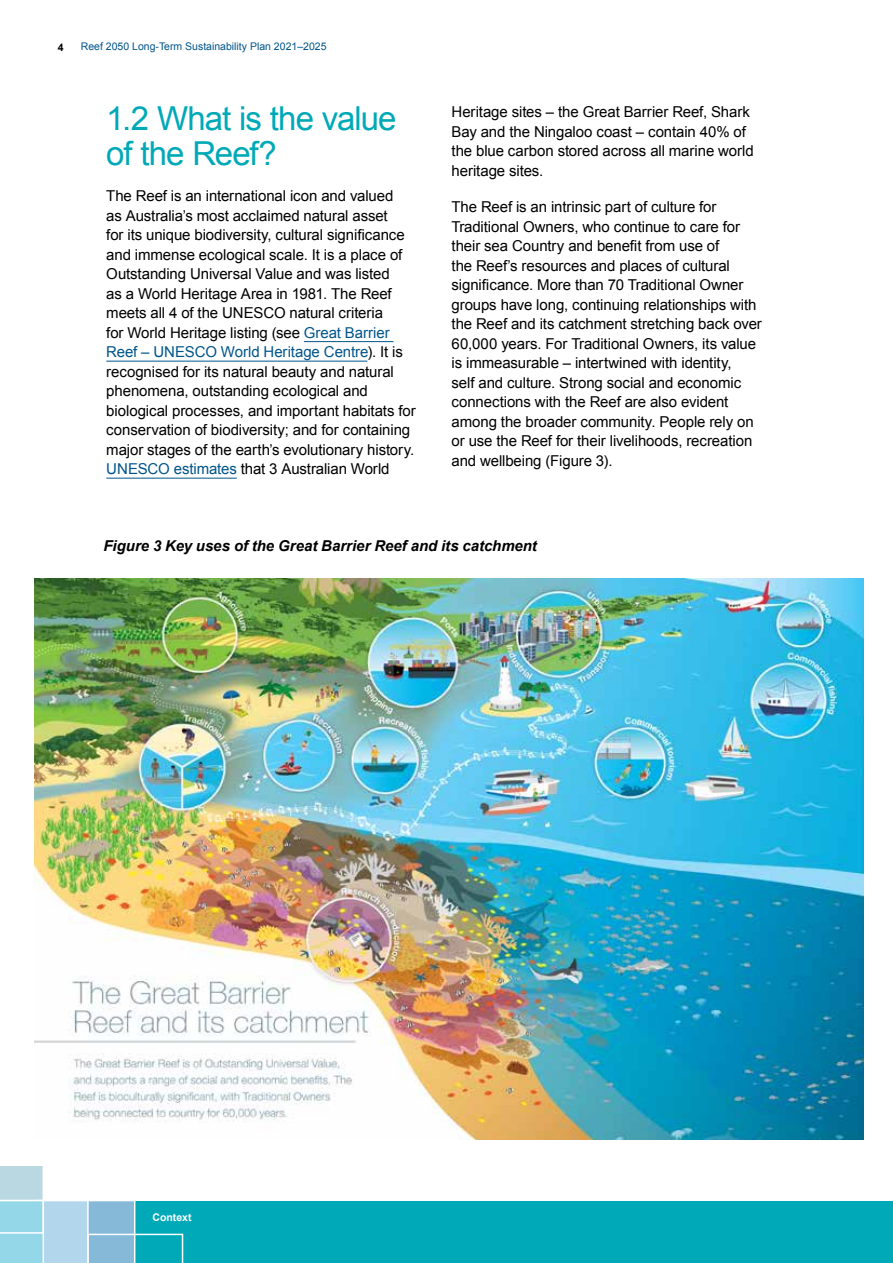
<style>
.page{position:relative;width:893px;height:1263px;background:#fff}
.page>*{position:absolute;margin:0;border:0;box-sizing:border-box;transform-origin:0 0}
.t1{font:33px/34.5px "Arial";letter-spacing:-.03em;color:#00a9b7}
.Text{font:15px/19.5px "Arial";letter-spacing:-.005em;color:#000}
.new_caption{font:italic 700 15px "Arial";letter-spacing:-.005em;color:#000}
.t2{font:10.5px "Arial";color:#00558b}
.t3{font:700 10.5px "Arial";color:#fff}
.t4{font:700 10.5px "Arial";color:#000}
.s1{color:#00558b}
</style>
<div class="page">
<div style="left:85px;top:1201px;width:808px;height:62px;background:#00a9b7"></div>
<svg style="left:0;top:1166px;width:184px;height:97px"></svg>
<hr style="left:304px;top:341px;width:90px;height:1px;background:#00558b">
<hr style="left:106px;top:361px;width:261px;height:1px;background:#00558b">
<hr style="left:106px;top:478px;width:131px;height:1px;background:#00558b">
<img style="left:35px;top:578px;width:828px;height:562px">
<p class="t4" style="left:58px;top:41px;width:7px">4</p>
<p class="t2" style="left:81px;top:40px;width:247px">Reef 2050 Long-Term Sustainability Plan 2021–2025</p>
<h2 class="t1" style="left:106px;top:102px;width:292px">1.2 What is the value of the Reef?</h2>
<p class="Text" style="left:106px;top:186px;width:311px">The Reef is an international icon and valued<br>as Australia’s most acclaimed natural asset<br>for its unique biodiversity, cultural significance and immense ecological scale. It is a place of Outstanding Universal Value and was listed<br>as a World Heritage Area in 1981. The Reef meets all 4 of the UNESCO natural criteria<br>for World Heritage listing (see <span class="s1">Great Barrier Reef – UNESCO World Heritage Centre</span>). It is recognised for its natural beauty and natural phenomena, outstanding ecological and biological processes, and important habitats for conservation of biodiversity; and for containing major stages of the earth’s evolutionary history.<br><span class="s1">UNESCO estimates</span> that 3 Australian World</p>
<p class="Text" style="left:452px;top:102px;width:304px">Heritage sites – the Great Barrier Reef, Shark Bay and the Ningaloo coast – contain 40% of the blue carbon stored across all marine world heritage sites.</p>
<p class="Text" style="left:452px;top:197px;width:312px">The Reef is an intrinsic part of culture for Traditional Owners, who continue to care for their sea Country and benefit from use of<br>the Reef’s resources and places of cultural significance. More than 70 Traditional Owner groups have long, continuing relationships with the Reef and its catchment stretching back over 60,000 years. For Traditional Owners, its value is immeasurable – intertwined with identity,<br>self and culture. Strong social and economic connections with the Reef are also evident among the broader community. People rely on or use the Reef for their livelihoods, recreation and wellbeing (Figure 3).</p>
<p class="new_caption" style="left:104px;top:536px;width:435px">Figure 3 Key uses of the Great Barrier Reef and its catchment</p>
<p class="t3" style="left:152px;top:1211px;width:41px">Context</p>
</div>
